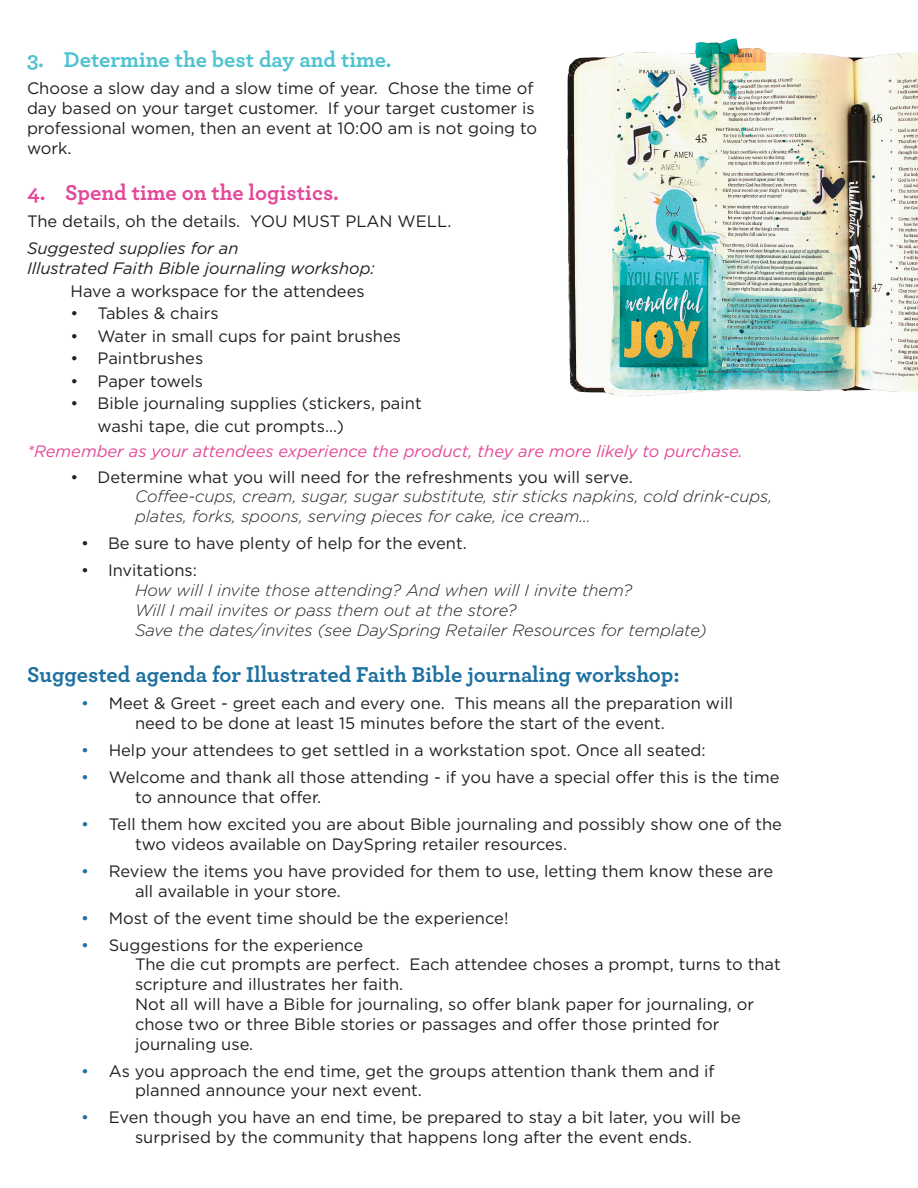
<style>
.page{position:relative;width:918px;height:1188px;background:#fff}
.page>*{position:absolute;margin:0;border:0;box-sizing:border-box;transform-origin:0 0}
.t1{font:700 22.5px "Archer";color:#1d70a0}
.t2{font:700 22.5px "Archer";color:#4ec3cf}
.t3{font:700 22.5px "Archer";color:#e3499a}
.t4{font:16.5px/19.8px "Gotham";color:#231f20}
.t5{font:italic 300 16.5px/19.8px "Gotham";color:#231f20}
.t6{font:italic 16.5px "Gotham";color:#e3499a}
.t7{font:italic 16.5px "Gotham";color:#231f20}
.s1{color:#1d70a0}
</style>
<div class="page">
<img style="left:567px;top:38px;width:351px;height:359px">
<p class="t2" style="left:27px;top:42px;width:366px">3. Determine the best day and time.</p>
<p class="t4" style="left:27px;top:78px;width:512px">Choose a slow day and a slow time of year. Chose the time of day based on your target customer. If your target customer is professional women, then an event at 10:00 am is not going to work.</p>
<p class="t3" style="left:27px;top:175px;width:314px">4. Spend time on the logistics.</p>
<p class="t4" style="left:27px;top:211px;width:426px">The details, oh the details. YOU MUST PLAN WELL.</p>
<p class="t7" style="left:27px;top:238px;width:213px">Suggested supplies for an</p>
<p class="t7" style="left:27px;top:258px;width:349px">Illustrated Faith Bible journaling workshop:</p>
<p class="t4" style="left:70px;top:281px;width:296px">Have a workspace for the attendees</p>
<p class="t4" style="left:70px;top:303px;width:150px">• Tables &amp; chairs</p>
<p class="t4" style="left:70px;top:326px;width:332px">• Water in small cups for paint brushes</p>
<p class="t4" style="left:70px;top:348px;width:134px">• Paintbrushes</p>
<p class="t4" style="left:70px;top:371px;width:134px">• Paper towels</p>
<p class="t4" style="left:98px;top:392px;width:326px;line-height:22.5px;text-indent:-27px">• Bible journaling supplies (stickers, paint washi tape, die cut prompts…)</p>
<p class="t6" style="left:27px;top:441px;width:717px">*Remember as your attendees experience the product, they are more likely to purchase.</p>
<p class="t4" style="left:70px;top:467px;width:564px">• Determine what you will need for the refreshments you will serve.</p>
<p class="t5" style="left:135px;top:486px;width:639px">Coffee-cups, cream, sugar, sugar substitute, stir sticks napkins, cold drink-cups, plates, forks, spoons, serving pieces for cake, ice cream…</p>
<p class="t4" style="left:81px;top:533px;width:387px">• Be sure to have plenty of help for the event.</p>
<p class="t4" style="left:81px;top:560px;width:118px">• Invitations:</p>
<p class="t5" style="left:135px;top:580px;width:499px">How will I invite those attending? And when will I invite them?</p>
<p class="t5" style="left:135px;top:600px;width:383px">Will I mail invites or pass them out at the store?</p>
<p class="t5" style="left:135px;top:620px;width:573px">Save the dates/invites (see DaySpring Retailer Resources for template)</p>
<p class="t1" style="left:27px;top:657px;width:654px">Suggested agenda for Illustrated Faith Bible journaling workshop:</p>
<p class="t4" style="left:135px;top:693px;width:600px;text-indent:-54px"><span class="s1">•</span> Meet &amp; Greet - greet each and every one. This means all the preparation will need to be done at least 15 minutes before the start of the event.</p>
<p class="t4" style="left:81px;top:740px;width:626px"><span class="s1">•</span> Help your attendees to get settled in a workstation spot. Once all seated:</p>
<p class="t4" style="left:135px;top:767px;width:646px;text-indent:-54px"><span class="s1">•</span> Welcome and thank all those attending - if you have a special offer this is the time to announce that offer.</p>
<p class="t4" style="left:135px;top:814px;width:649px;text-indent:-54px"><span class="s1">•</span> Tell them how excited you are about Bible journaling and possibly show one of the two videos available on DaySpring retailer resources.</p>
<p class="t4" style="left:135px;top:861px;width:640px;text-indent:-54px"><span class="s1">•</span> Review the items you have provided for them to use, letting them know these are all available in your store.</p>
<p class="t4" style="left:81px;top:908px;width:429px"><span class="s1">•</span> Most of the event time should be the experience!</p>
<p class="t4" style="left:81px;top:935px;width:284px"><span class="s1">•</span> Suggestions for the experience</p>
<p class="t4" style="left:135px;top:954px;width:647px">The die cut prompts are perfect. Each attendee choses a prompt, turns to that scripture and illustrates her faith.</p>
<p class="t4" style="left:135px;top:994px;width:621px">Not all will have a Bible for journaling, so offer blank paper for journaling, or chose two or three Bible stories or passages and offer those printed for journaling use.</p>
<p class="t4" style="left:135px;top:1061px;width:581px;text-indent:-54px"><span class="s1">•</span> As you approach the end time, get the groups attention thank them and if planned announce your next event.</p>
<p class="t4" style="left:81px;top:1107px;width:661px;text-align:center"><span class="s1">•</span> Even though you have an end time, be prepared to stay a bit later, you will be surprised by the community that happens long after the event ends.</p>
</div>
